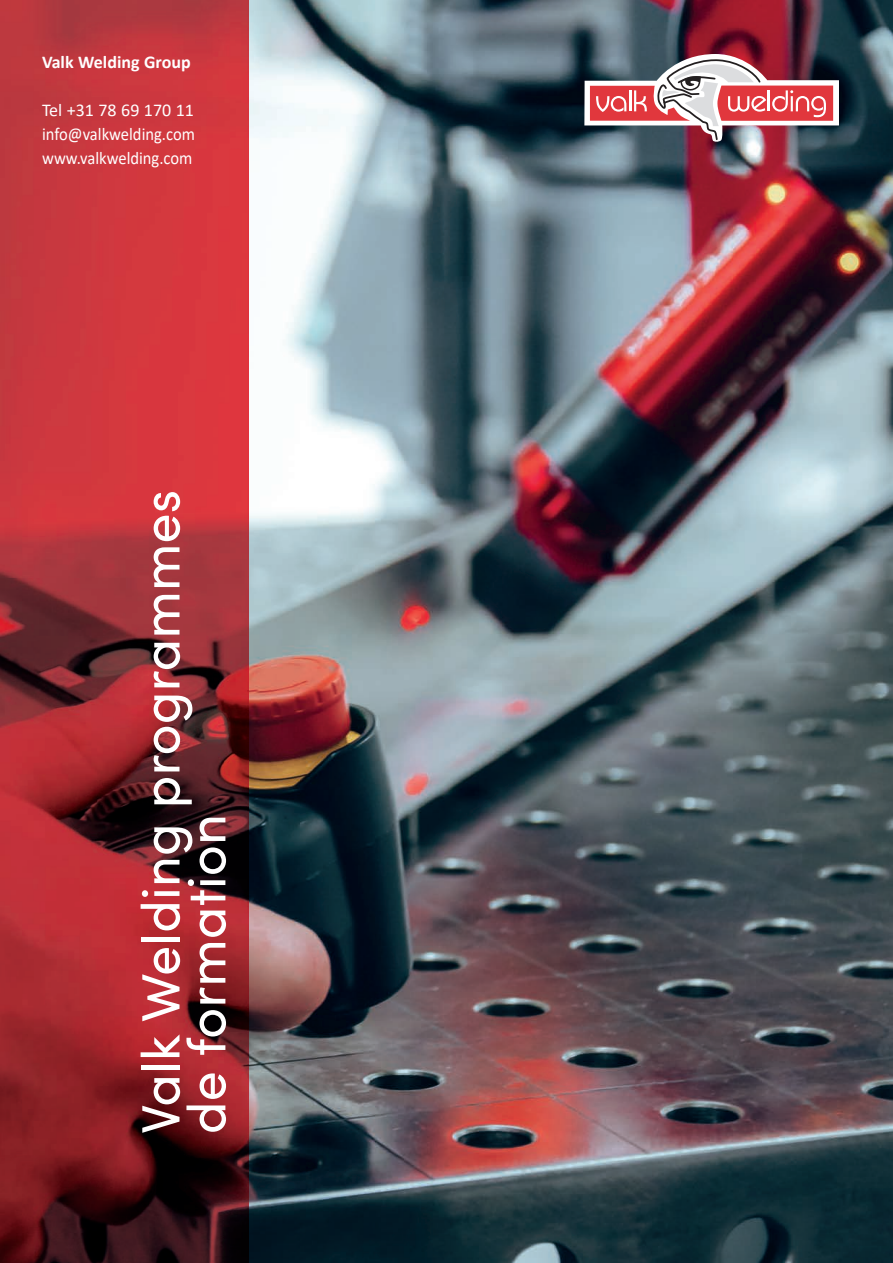
<style>
.page{position:relative;width:893px;height:1263px;background:#fff}
.page>*{position:absolute;margin:0;border:0;box-sizing:border-box;transform-origin:0 0}
.t1{font:54px/45.9px "Sofia Pro";color:#fff}
.t2{font:18px/24px "Calibri";color:#fff;text-align:justify}
.t3{font:700 18px "Calibri";color:#fff}
</style>
<div class="page">
<img style="left:0;top:0;width:893px;height:1263px">
<svg style="left:584px;top:54px;width:255px;height:88px"></svg>
<p class="t3" style="left:42px;top:49px;width:150px">Valk Welding Group</p>
<p class="t2" style="left:42px;top:97px;width:154px">Tel +31 78 69 170 11 info@valkwelding.com www.valkwelding.com</p>
<h1 class="t1" style="left:135px;top:1134px;width:646px;rotate:-90deg">Valk Welding programmes de formation</h1>
</div>
